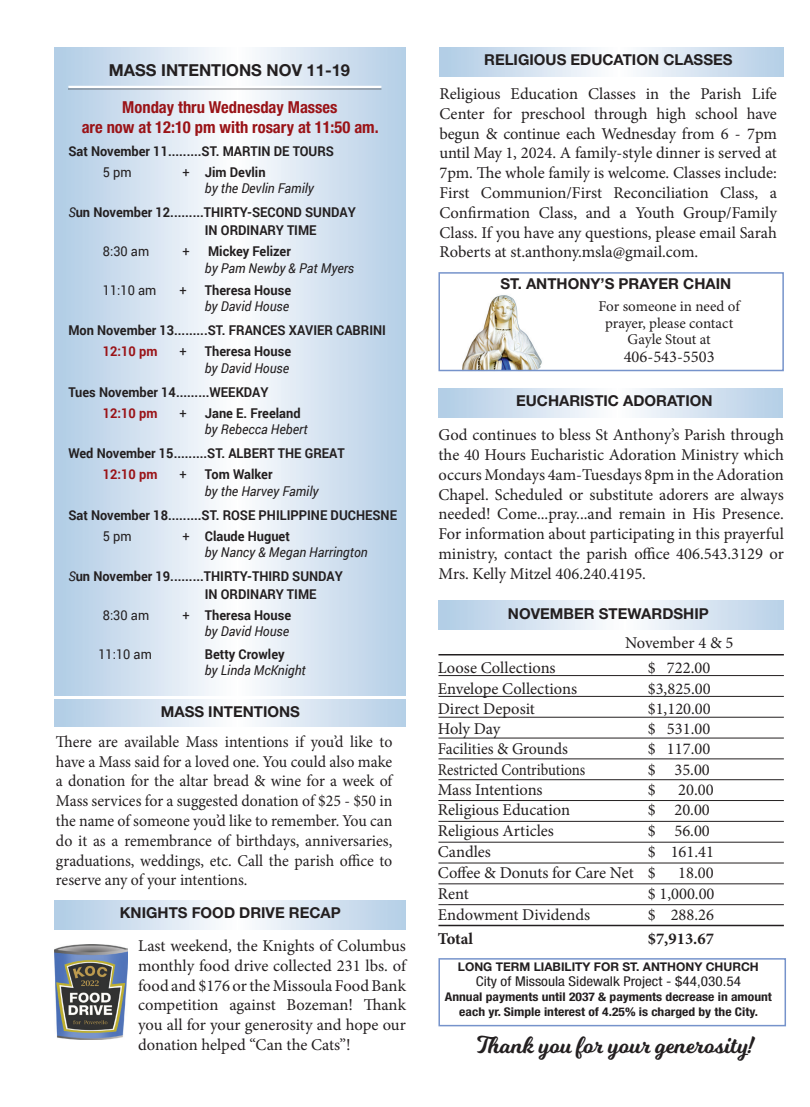
<style>
.page{position:relative;width:810px;height:1107px;background:#fff}
.page>*{position:absolute;margin:0;border:0;box-sizing:border-box;transform-origin:0 0}
.t1{font:24px "Milkshake";color:#231f20}
.t2{font:16.5px/19.8px "Minion Pro";color:#231f20;text-align:justify}
.t3{font:16.5px/19.8px "Minion Pro";color:#231f20;text-align:justify;scale:.96 1}
.t4{font:700 condensed 16.5px/19.8px "Helvetica Neue LT Std";color:#9a1317;text-align:center}
.t5{font:16.5px "Minion Pro";color:#231f20;scale:.9 1}
.t6{font:700 16.5px "Helvetica Neue LT Std";color:#231f20}
.t7{font:700 16.5px "Minion Pro";color:#231f20}
.t8{font:700 15px "Helvetica Neue LT Std";color:#231f20}
.t9{font:15px/16.5px "Minion Pro";color:#231f20;text-align:center}
.t10{font:700 13.5px/18px "Roboto";color:#231f20;scale:.95 1}
.t11{font:italic 13.5px/16.5px "Roboto";color:#231f20;scale:.95 1}
.t12{font:condensed 13.5px "Helvetica Neue LT Std";color:#231f20;scale:1.13 1}
.t13{font:13.5px "Roboto";color:#231f20;scale:.95 1}
.t14{font:700 13.5px "Roboto";color:#9a1317;scale:.95 1}
.t15{font:700 condensed 12px/15px "Helvetica Neue LT Std";color:#231f20;text-align:center;scale:1.13 1}
.t16{font:700 12px "Helvetica Neue LT Std";color:#231f20}
.s1{font-style:normal}
.s2{font-weight:700;font-style:normal}
.s3{font-weight:400;font-style:italic}
.s4{font-weight:400}
</style>
<div class="page">
<img style="left:462px;top:295px;width:80px;height:73px">
<img style="left:55px;top:944px;width:73px;height:96px">
<svg style="left:55px;top:699px;width:351px;height:27px"></svg>
<svg style="left:54px;top:47px;width:352px;height:648px"></svg>
<hr style="left:68px;top:88px;width:314px;height:2px;background:#231f20;opacity:.3">
<svg style="left:440px;top:47px;width:344px;height:29px"></svg>
<div style="left:438px;top:958px;width:348px;height:68px;border:2px solid #7693cb"></div>
<svg style="left:438px;top:601px;width:346px;height:29px"></svg>
<div style="left:438px;top:272px;width:346px;height:99px;border:2px solid #7693cb"></div>
<svg style="left:438px;top:388px;width:344px;height:29px"></svg>
<hr style="left:438px;top:675px;width:346px;height:1px;background:#231f20">
<hr style="left:438px;top:696px;width:346px;height:1px;background:#231f20">
<hr style="left:438px;top:717px;width:346px;height:1px;background:#231f20">
<hr style="left:438px;top:759px;width:346px;height:1px;background:#231f20">
<hr style="left:438px;top:779px;width:346px;height:1px;background:#231f20">
<hr style="left:438px;top:821px;width:346px;height:1px;background:#231f20">
<hr style="left:438px;top:842px;width:346px;height:1px;background:#231f20">
<hr style="left:438px;top:863px;width:346px;height:1px;background:#231f20">
<hr style="left:438px;top:883px;width:346px;height:1px;background:#231f20">
<hr style="left:438px;top:904px;width:346px;height:1px;background:#231f20">
<hr style="left:438px;top:925px;width:346px;height:1px;background:#231f20">
<hr style="left:438px;top:654px;width:346px;height:2px;background:#231f20">
<hr style="left:438px;top:738px;width:346px;height:1px;background:#231f20">
<hr style="left:438px;top:800px;width:346px;height:1px;background:#231f20">
<svg style="left:55px;top:900px;width:351px;height:29px"></svg>
<p class="t6" style="left:109px;top:60px;width:243px">MASS INTENTIONS NOV 11-19</p>
<p class="t4" style="left:82px;top:97px;width:299px">Monday thru Wednesday Masses<br>are now at 12:10 pm with rosary at 11:50 am.</p>
<p class="t10" style="left:68px;top:142px;width:281px">Sat November 11.........ST. MARTIN DE TOURS</p>
<p class="t13" style="left:103px;top:163px;width:32px">5 pm</p>
<p class="t11" style="left:205px;top:163px;width:116px;text-indent:-22px"><span class="s1">+</span> <span class="s2">Jim Devlin<br></span>by the Devlin Family</p>
<p class="t10" style="left:205px;top:203px;width:160px;text-indent:-136px"><span class="s3">S</span>un November 12.........THIRTY-SECOND SUNDAY<br>IN ORDINARY TIME</p>
<p class="t13" style="left:103px;top:242px;width:50px">8:30 am</p>
<p class="t13" style="left:182px;top:242px;width:9px">+</p>
<p class="t10" style="left:208px;top:242px;width:89px">Mickey Felizer</p>
<p class="t11" style="left:205px;top:259px;width:159px">by Pam Newby &amp; Pat Myers</p>
<p class="t13" style="left:103px;top:281px;width:58px">11:10 am</p>
<p class="t13" style="left:179px;top:281px;width:9px">+</p>
<p class="t10" style="left:205px;top:281px;width:92px">Theresa House</p>
<p class="t11" style="left:205px;top:298px;width:90px">by David House</p>
<p class="t10" style="left:68px;top:321px;width:336px">Mon November 13.........ST. FRANCES XAVIER CABRINI</p>
<p class="t14" style="left:103px;top:342px;width:59px">12:10 pm</p>
<p class="t13" style="left:179px;top:342px;width:9px">+</p>
<p class="t10" style="left:205px;top:342px;width:92px">Theresa House</p>
<p class="t11" style="left:205px;top:359px;width:90px">by David House</p>
<p class="t10" style="left:68px;top:382px;width:212px">Tues November 14.........WEEKDAY</p>
<p class="t14" style="left:103px;top:403px;width:59px">12:10 pm</p>
<p class="t13" style="left:179px;top:403px;width:9px">+</p>
<p class="t10" style="left:205px;top:403px;width:102px">Jane E. Freeland</p>
<p class="t11" style="left:205px;top:420px;width:110px">by Rebecca Hebert</p>
<p class="t10" style="left:68px;top:444px;width:292px">Wed November 15.........ST. ALBERT THE GREAT</p>
<p class="t14" style="left:103px;top:465px;width:59px">12:10 pm</p>
<p class="t13" style="left:179px;top:465px;width:9px">+</p>
<p class="t10" style="left:205px;top:465px;width:73px">Tom Walker</p>
<p class="t11" style="left:205px;top:482px;width:121px">by the Harvey Family</p>
<p class="t10" style="left:68px;top:505px;width:347px">Sat November 18.........ST. ROSE PHILIPPINE DUCHESNE</p>
<p class="t13" style="left:103px;top:526px;width:32px">5 pm</p>
<p class="t11" style="left:205px;top:527px;width:173px;text-indent:-22px"><span class="s1">+</span> <span class="s2">Claude Huguet<br></span>by Nancy &amp; Megan Harrington</p>
<p class="t10" style="left:205px;top:567px;width:147px;text-indent:-136px"><span class="s3">S</span>un November 19.........THIRTY-THIRD SUNDAY<br>IN ORDINARY TIME</p>
<p class="t13" style="left:103px;top:606px;width:50px">8:30 am</p>
<p class="t10" style="left:182px;top:607px;width:116px;line-height:16.2px;text-align:right"><span class="s4">+</span> Theresa House <span class="s3">by David House</span></p>
<p class="t13" style="left:98px;top:644px;width:58px">11:10 am</p>
<p class="t10" style="left:205px;top:644px;width:85px">Betty Crowley</p>
<p class="t11" style="left:205px;top:661px;width:108px">by Linda McKnight</p>
<p class="t8" style="left:161px;top:702px;width:141px">MASS INTENTIONS</p>
<p class="t3" style="left:56px;top:732px;width:353px">There are available Mass intentions if you’d like to have a Mass said for a loved one. You could also make a donation for the altar bread &amp; wine for a week of Mass services for a suggested donation of $25 - $50 in the name of someone you’d like to remember. You can do it as a remembrance of birthdays, anniversaries, graduations, weddings, etc. Call the parish office to reserve any of your intentions.</p>
<p class="t8" style="left:120px;top:904px;width:223px">KNIGHTS FOOD DRIVE RECAP</p>
<p class="t2" style="left:138px;top:936px;width:271px">Last weekend, the Knights of Columbus monthly food drive collected 231 lbs. of food and $176 or the Missoula Food Bank competition against Bozeman! Thank you all for your generosity and hope our donation helped “Can the Cats”!</p>
<p class="t8" style="left:484px;top:50px;width:250px">RELIGIOUS EDUCATION CLASSES</p>
<p class="t2" style="left:439px;top:84px;width:339px">Religious Education Classes in the Parish Life Center for preschool through high school have begun &amp; continue each Wednesday from 6 - 7pm until May 1, 2024. A family-style dinner is served at 7pm. The whole family is welcome. Classes include:<br>First Communion/First Reconciliation Class, a Confirmation Class, and a Youth Group/Family Class. If you have any questions, please email Sarah Roberts at st.anthony.msla@gmail.com.</p>
<p class="t8" style="left:500px;top:275px;width:232px">ST. ANTHONY’S PRAYER CHAIN</p>
<p class="t9" style="left:599px;top:298px;width:144px">For someone in need of prayer, please contact<br>Gayle Stout at</p>
<p class="t2" style="left:624px;top:347px;width:92px">406-543-5503</p>
<p class="t8" style="left:516px;top:391px;width:198px">EUCHARISTIC ADORATION</p>
<p class="t2" style="left:438px;top:425px;width:347px">God continues to bless St Anthony’s Parish through the 40 Hours Eucharistic Adoration Ministry which occurs Mondays 4am-Tuesdays 8pm in the Adoration Chapel. Scheduled or substitute adorers are always needed! Come...pray...and remain in His Presence.<br>For information about participating in this prayerful ministry, contact the parish office 406.543.3129 or Mrs. Kelly Mitzel 406.240.4195.</p>
<p class="t8" style="left:508px;top:605px;width:202px">NOVEMBER STEWARDSHIP</p>
<p class="t2" style="left:625px;top:633px;width:110px">November 4 &amp; 5</p>
<p class="t2" style="left:438px;top:658px;width:119px">Loose Collections</p>
<p class="t2" style="left:648px;top:658px;width:64px">$ 722.00</p>
<p class="t2" style="left:438px;top:679px;width:141px">Envelope Collections</p>
<p class="t2" style="left:648px;top:679px;width:64px">$3,825.00</p>
<p class="t2" style="left:438px;top:699px;width:99px">Direct Deposit</p>
<p class="t2" style="left:648px;top:699px;width:64px">$1,120.00</p>
<p class="t2" style="left:438px;top:719px;width:64px">Holy Day</p>
<p class="t2" style="left:648px;top:719px;width:64px">$ 531.00</p>
<p class="t3" style="left:438px;top:739px;width:137px">Facilities &amp; Grounds</p>
<p class="t2" style="left:648px;top:739px;width:64px">$ 117.00</p>
<p class="t5" style="left:438px;top:758px;width:165px">Restricted Contributions</p>
<p class="t2" style="left:648px;top:760px;width:64px">$ 35.00</p>
<p class="t2" style="left:438px;top:780px;width:106px">Mass Intentions</p>
<p class="t2" style="left:648px;top:780px;width:9px">$</p>
<p class="t2" style="left:678px;top:780px;width:37px">20.00</p>
<p class="t2" style="left:438px;top:800px;width:134px">Religious Education</p>
<p class="t2" style="left:648px;top:800px;width:64px">$ 20.00</p>
<p class="t2" style="left:438px;top:821px;width:118px">Religious Articles</p>
<p class="t2" style="left:648px;top:821px;width:64px">$ 56.00</p>
<p class="t2" style="left:438px;top:842px;width:55px">Candles</p>
<p class="t2" style="left:438px;top:842px;width:278px;line-height:21px;text-indent:210px">$ 161.41<br>Coffee &amp; Donuts for Care Net $</p>
<p class="t2" style="left:678px;top:863px;width:37px">18.00</p>
<p class="t2" style="left:438px;top:884px;width:33px">Rent</p>
<p class="t2" style="left:648px;top:884px;width:68px">$ 1,000.00</p>
<p class="t2" style="left:438px;top:905px;width:154px">Endowment Dividends</p>
<p class="t2" style="left:648px;top:905px;width:68px">$ 288.26</p>
<p class="t7" style="left:438px;top:927px;width:37px">Total</p>
<p class="t7" style="left:648px;top:927px;width:68px">$7,913.67</p>
<p class="t16" style="left:458px;top:959px;width:302px">LONG TERM LIABILITY FOR ST. ANTHONY CHURCH</p>
<p class="t12" style="left:476px;top:973px;width:236px">City of Missoula Sidewalk Project - $44,030.54</p>
<p class="t15" style="left:445px;top:989px;width:291px">Annual payments until 2037 &amp; payments decrease in amount each yr. Simple interest of 4.25% is charged by the City.</p>
<h1 class="t1" style="left:477px;top:1027px;width:278px">Thank you for your generosity!</h1>
</div>
